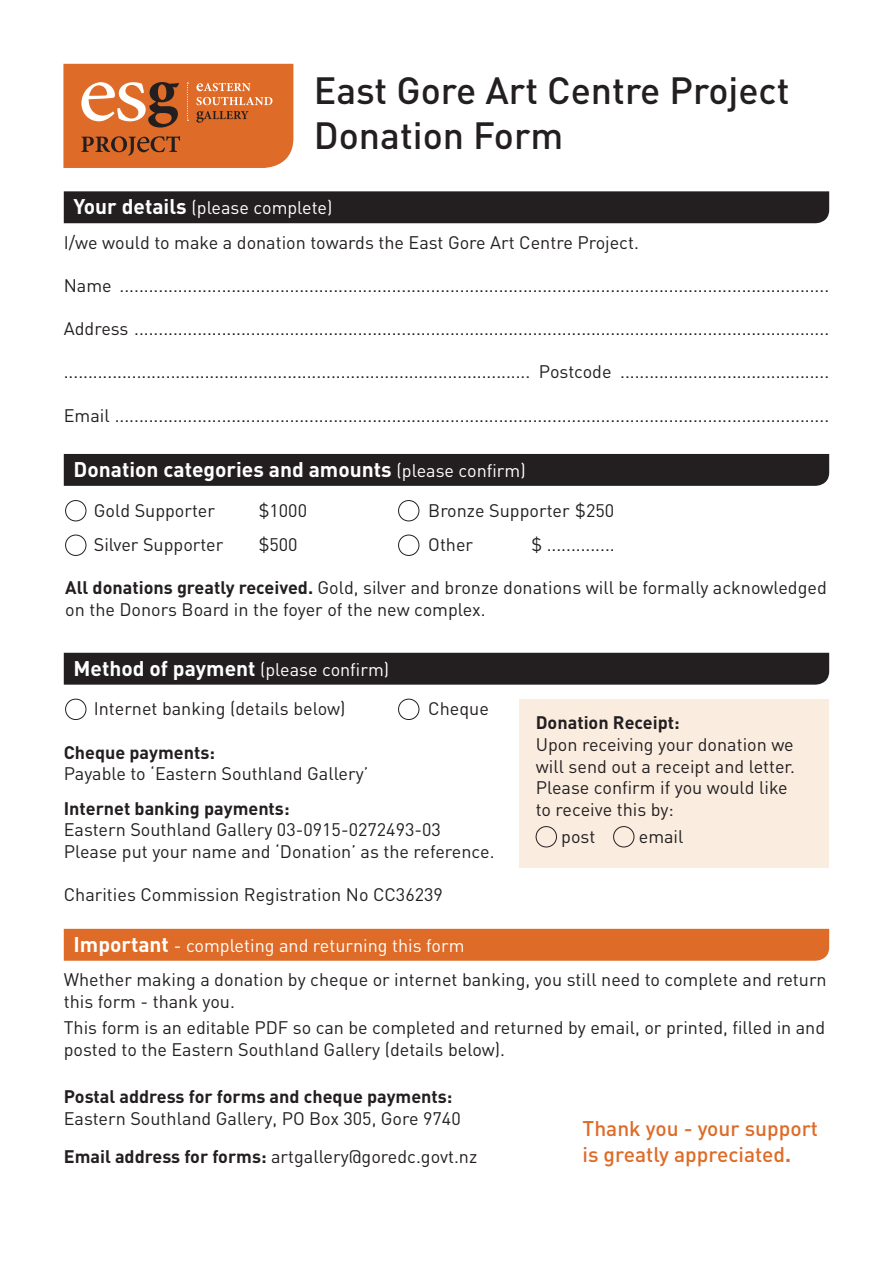
<style>
.page{position:relative;width:893px;height:1263px;background:#fff}
.page>*{position:absolute;margin:0;border:0;box-sizing:border-box;transform-origin:0 0}
.t1{font:500 37.5px/45px "DIN";color:#231f20}
.t2{font:700 21px "DIN";color:#fff}
.t3{font:500 21px/25.2px "DIN";color:#de6b27}
.t4{font:18px/21.6px "DIN";color:#231f20}
.t5{font:700 18px "DIN";color:#231f20}
.s1{font-weight:700;font-size:21px;color:#fff}
.s2{color:#fff}
.s3{font-weight:400;font-size:18px}
.s4{font-weight:700}
</style>
<div class="page">
<div style="left:64px;top:191px;width:765px;height:32px;background:#231f20"></div>
<div style="left:64px;top:454px;width:765px;height:32px;background:#231f20"></div>
<div style="left:64px;top:653px;width:765px;height:32px;background:#231f20"></div>
<div style="left:64px;top:929px;width:765px;height:32px;background:#de6b27"></div>
<svg style="left:63px;top:64px;width:230px;height:104px;background:#d47136"></svg>
<div style="left:65px;top:500px;width:21px;height:21px;border:1px solid #231f20;border-radius:50%"></div>
<div style="left:398px;top:500px;width:21px;height:21px;border:1px solid #231f20;border-radius:50%"></div>
<div style="left:65px;top:535px;width:21px;height:21px;border:1px solid #231f20;border-radius:50%"></div>
<div style="left:398px;top:535px;width:21px;height:21px;border:1px solid #231f20;border-radius:50%"></div>
<div style="left:65px;top:699px;width:21px;height:21px;border:1px solid #231f20;border-radius:50%"></div>
<div style="left:398px;top:699px;width:21px;height:21px;border:1px solid #231f20;border-radius:50%"></div>
<div style="left:520px;top:699px;width:309px;height:169px;background:#faede0"></div>
<div style="left:536px;top:826px;width:21px;height:21px;border:1px solid #231f20;border-radius:50%"></div>
<div style="left:613px;top:826px;width:21px;height:21px;border:1px solid #231f20;border-radius:50%"></div>
<h1 class="t1" style="left:314px;top:67px;width:477px">East Gore Art Centre Project<br>Donation Form</h1>
<p class="t4" style="left:64px;top:190px;width:577px;line-height:34.3px;text-indent:10px"><span class="s1">Your details</span> <span class="s2">(please complete)<br></span>I/we would to make a donation towards the East Gore Art Centre Project.</p>
<p class="t4" style="left:64px;top:274px;width:767px">Name ..................................................................................................................................................</p>
<p class="t4" style="left:64px;top:318px;width:767px">Address ...............................................................................................................................................</p>
<p class="t4" style="left:64px;top:361px;width:767px">................................................................................................ Postcode ...........................................</p>
<p class="t4" style="left:64px;top:404px;width:767px">Email ...................................................................................................................................................</p>
<p class="t2" style="left:74px;top:456px;width:454px">Donation categories and amounts <span class="s3">(please confirm)</span></p>
<p class="t4" style="left:94px;top:499px;width:123px">Gold Supporter</p>
<p class="t4" style="left:259px;top:499px;width:50px">$1000</p>
<p class="t4" style="left:428px;top:499px;width:187px">Bronze Supporter $250</p>
<p class="t4" style="left:94px;top:534px;width:131px">Silver Supporter</p>
<p class="t4" style="left:259px;top:534px;width:40px">$500</p>
<p class="t4" style="left:428px;top:534px;width:46px">Other</p>
<p class="t4" style="left:531px;top:534px;width:85px">$ ..............</p>
<p class="t4" style="left:65px;top:577px;width:763px"><span class="s4">All donations greatly received.</span> Gold, silver and bronze donations will be formally acknowledged on the Donors Board in the foyer of the new complex.</p>
<p class="t2" style="left:74px;top:654px;width:317px">Method of payment <span class="s3">(please confirm)</span></p>
<p class="t4" style="left:94px;top:698px;width:253px">Internet banking (details below)</p>
<p class="t4" style="left:428px;top:698px;width:62px">Cheque</p>
<p class="t5" style="left:64px;top:740px;width:153px">Cheque payments:</p>
<p class="t4" style="left:64px;top:762px;width:306px">Payable to ‘Eastern Southland Gallery’</p>
<p class="t5" style="left:64px;top:796px;width:227px">Internet banking payments:</p>
<p class="t4" style="left:64px;top:819px;width:432px">Eastern Southland Gallery 03-0915-0272493-03<br>Please put your name and ‘Donation’ as the reference.</p>
<p class="t4" style="left:64px;top:883px;width:381px">Charities Commission Registration No CC36239</p>
<p class="t4" style="left:64px;top:928px;width:764px;line-height:34.3px;text-indent:10px"><span class="s1">Important</span> <span class="s2">- completing and returning this form<br></span>Whether making a donation by cheque or internet banking, you still need to complete and return</p>
<p class="t4" style="left:64px;top:988px;width:763px;line-height:25.8px">this form - thank you.<br>This form is an editable PDF so can be completed and returned by email, or printed, filled in and</p>
<p class="t4" style="left:64px;top:1038px;width:443px">posted to the Eastern Southland Gallery (details below).</p>
<p class="t5" style="left:64px;top:1085px;width:390px">Postal address for forms and cheque payments:</p>
<p class="t4" style="left:64px;top:1098px;width:415px;line-height:38.5px">Eastern Southland Gallery, PO Box 305, Gore 9740<br><span class="s4">Email address for forms:</span> artgallery@goredc.govt.nz</p>
<p class="t5" style="left:536px;top:711px;width:145px">Donation Receipt:</p>
<p class="t4" style="left:536px;top:733px;width:261px">Upon receiving your donation we will send out a receipt and letter.<br>Please confirm if you would like to receive this by:</p>
<p class="t4" style="left:561px;top:825px;width:36px">post</p>
<p class="t4" style="left:639px;top:825px;width:46px">email</p>
<p class="t3" style="left:583px;top:1115px;width:237px">Thank you - your support is greatly appreciated<span class="s4">.</span></p>
</div>
